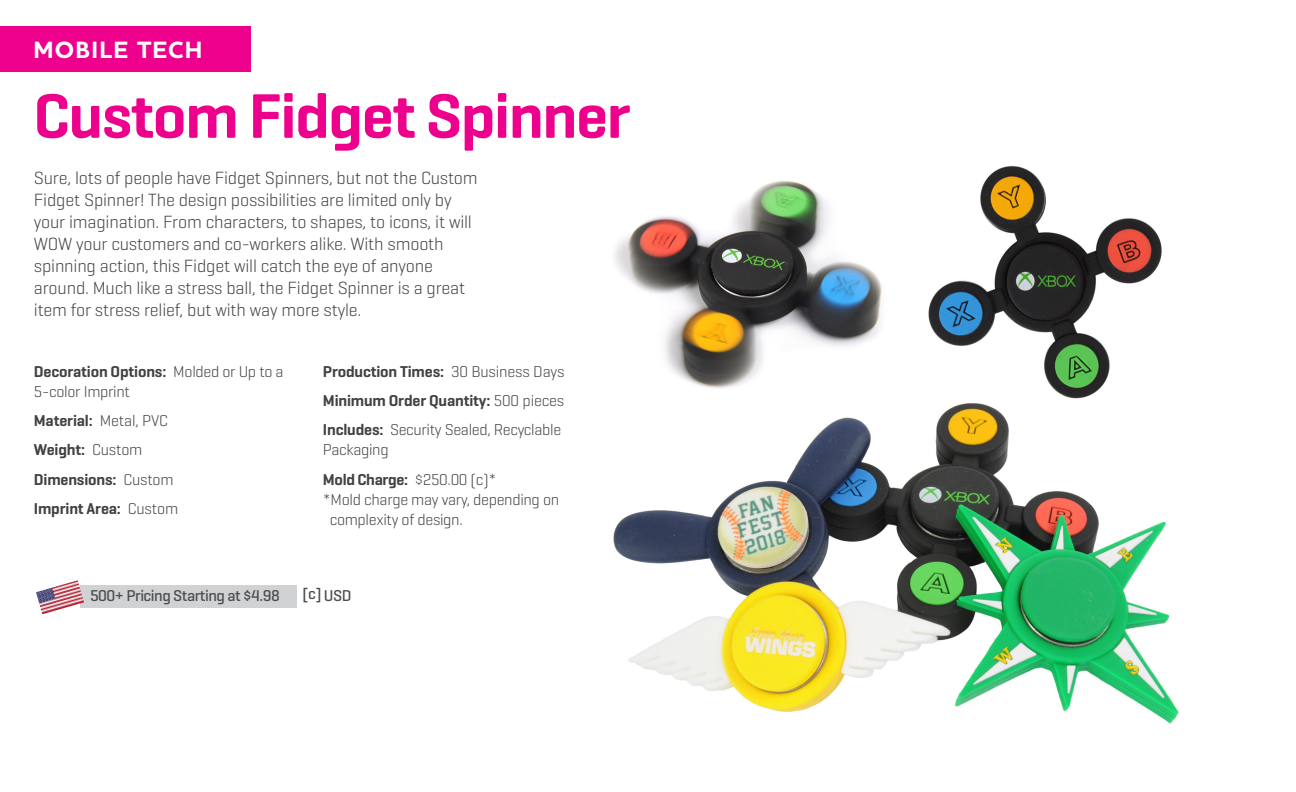
<style>
.page{position:relative;width:1296px;height:792px;background:#fff}
.page>*{position:absolute;margin:0;border:0;box-sizing:border-box;transform-origin:0 0}
.t1{font:600 64px "Geogrotesque";letter-spacing:-.02em;color:#ec008c}
.t2{font:700 24px "Houschka Pro";letter-spacing:.05em;color:#fff}
.t3{font:300 18px/22px "Geogrotesque";letter-spacing:-.01em;color:#414042}
.t4{font:300 16px/29.4px "Geogrotesque";letter-spacing:-.02em;color:#414042}
.t5{font:600 16px/29.4px "Geogrotesque";letter-spacing:-.01em;color:#414042}
.t6{font:500 16px "Geogrotesque";letter-spacing:-.03em;color:#4d4d4f}
.s1{font-weight:600}
.s2{font-weight:300}
</style>
<div class="page">
<img style="left:613px;top:166px;width:566px;height:558px">
<div style="left:0;top:26px;width:250px;height:46px;background:#ec008c"></div>
<div style="left:80px;top:585px;width:217px;height:22px;background:#d1d2d4"></div>
<img style="left:36px;top:580px;width:48px;height:34px">
<h2 class="t2" style="left:33px;top:34px;width:171px">MOBILE TECH</h2>
<h1 class="t1" style="left:33px;top:76px;width:598px">Custom Fidget Spinner</h1>
<p class="t3" style="left:34px;top:166px;width:445px">Sure, lots of people have Fidget Spinners, but not the Custom Fidget Spinner! The design possibilities are limited only by your imagination. From characters, to shapes, to icons, it will WOW your customers and co-workers alike. With smooth spinning action, this Fidget will catch the eye of anyone around. Much like a stress ball, the Fidget Spinner is a great item for stress relief, but with way more style.</p>
<p class="t4" style="left:34px;top:361px;width:251px;line-height:20px"><span class="s1">Decoration Options:</span> Molded or Up to a<br>5-color Imprint</p>
<p class="t5" style="left:34px;top:406px;width:146px">Material: <span class="s2">Metal, PVC<br></span>Weight: <span class="s2">Custom<br></span>Dimensions: <span class="s2">Custom<br></span>Imprint Area: <span class="s2">Custom</span></p>
<p class="t4" style="left:323px;top:356px;width:243px;text-align:justify"><span class="s1">Production Times:</span> 30 Business Days <span class="s1">Minimum Order Quantity:</span> 500 pieces <span class="s1">Includes:</span> Security Sealed, Recyclable</p>
<p class="t4" style="left:323px;top:435px;width:175px">Packaging<br><span class="s1">Mold Charge:</span> $250.00 (c)*</p>
<p class="t4" style="left:330px;top:489px;width:231px;line-height:20px;text-indent:-7px">*Mold charge may vary, depending on complexity of design.</p>
<p class="t6" style="left:90px;top:586px;width:191px">500+ Pricing Starting at $4.98</p>
<p class="t6" style="left:303px;top:585px;width:50px">[c] USD</p>
</div>
